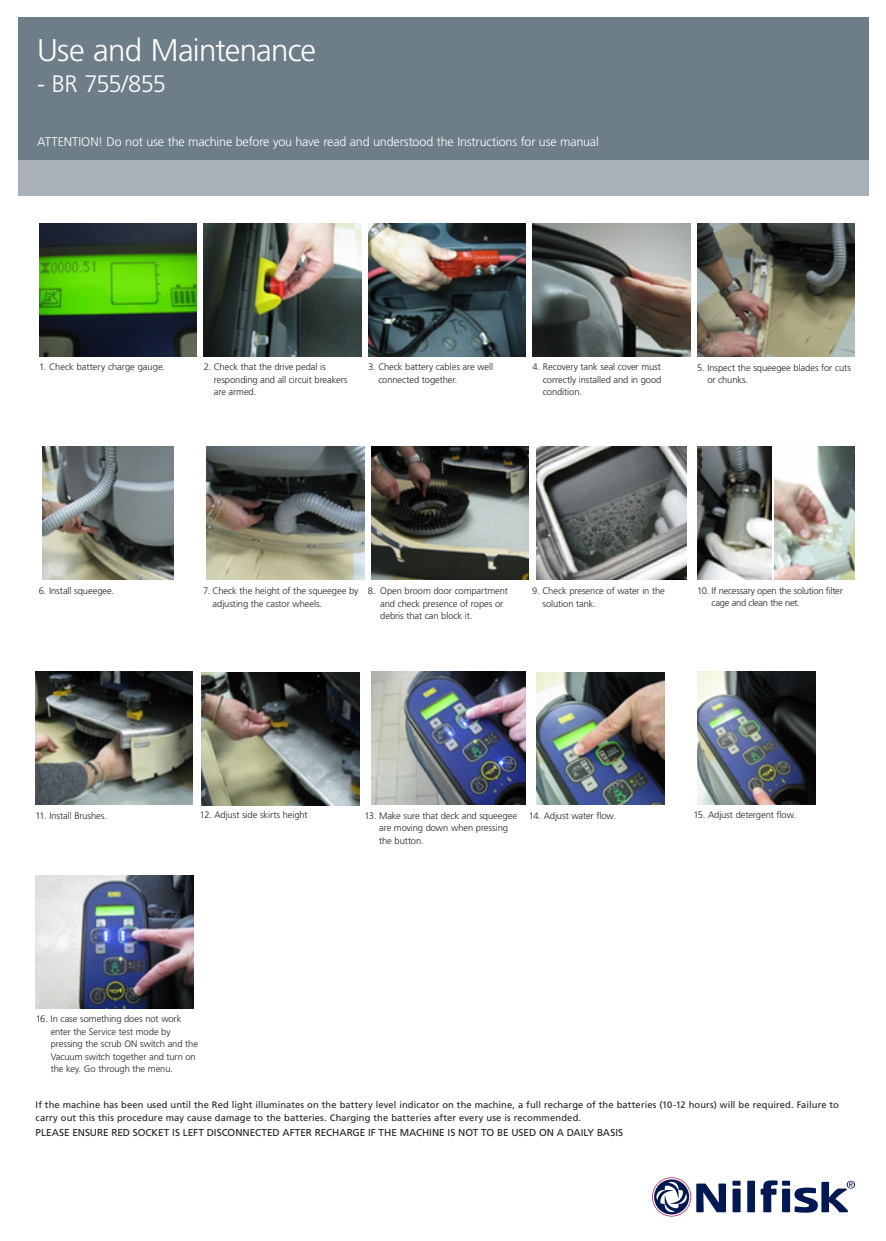
<style>
.page{position:relative;width:886px;height:1241px;background:#fff}
.page>*{position:absolute;margin:0;border:0;box-sizing:border-box;transform-origin:0 0}
.t1{font:300 31.25px "Frutiger LT Std";letter-spacing:-.025em;color:#fff}
.t2{font:300 23.75px "Frutiger LT Std";letter-spacing:-.045em;color:#fff}
.N_Body_text_15_20{font:300 12.5px "Frutiger LT Std";letter-spacing:-.015em;color:#fff}
.N_Body_text_15_20-2{font:10px "Frutiger LT Std";letter-spacing:-.005em;color:#231f20}
.N_Body_text_15_20-3{font:300 9.38px/12.5px "Frutiger LT Std";letter-spacing:-.01em;color:#231f20}
.N_Body_text_15_20-4{font:9.38px/12.5px "Frutiger LT Std";letter-spacing:.01em;color:#231f20}
.N_Body_text_15_20-5{font:300 9.38px/12.5px "Frutiger LT Std";letter-spacing:-.03em;color:#231f20}
</style>
<div class="page">
<div style="left:18px;top:18px;width:850px;height:142px;background:#6e7e89"></div>
<div style="left:18px;top:160px;width:850px;height:36px;background:#a8b1b8"></div>
<div style="left:747px;top:1180px;width:8px;height:31px;background:#001954"></div>
<div style="left:732px;top:1188px;width:8px;height:23px;background:#001954"></div>
<div style="left:782px;top:1188px;width:8px;height:23px;background:#001954"></div>
<div style="left:732px;top:1180px;width:8px;height:5px;background:#001954"></div>
<div style="left:782px;top:1180px;width:8px;height:5px;background:#001954"></div>
<svg style="left:760px;top:1180px;width:17px;height:31px"></svg>
<svg style="left:652px;top:1177px;width:74px;height:39px"></svg>
<svg style="left:794px;top:1180px;width:61px;height:32px"></svg>
<img style="left:697px;top:671px;width:118px;height:133px">
<img style="left:537px;top:672px;width:128px;height:132px">
<img style="left:371px;top:671px;width:154px;height:133px">
<img style="left:43px;top:446px;width:131px;height:133px">
<img style="left:207px;top:446px;width:157px;height:133px">
<img style="left:371px;top:446px;width:158px;height:133px">
<img style="left:39px;top:223px;width:158px;height:133px">
<img style="left:204px;top:223px;width:157px;height:133px">
<img style="left:368px;top:224px;width:157px;height:132px">
<img style="left:532px;top:223px;width:158px;height:133px">
<img style="left:697px;top:223px;width:157px;height:133px">
<img style="left:36px;top:671px;width:157px;height:133px">
<img style="left:202px;top:672px;width:157px;height:133px">
<img style="left:36px;top:875px;width:157px;height:132px">
<img style="left:536px;top:446px;width:150px;height:133px">
<img style="left:774px;top:447px;width:80px;height:132px">
<img style="left:697px;top:447px;width:75px;height:133px">
<p class="t1" style="left:37px;top:32px;width:281px">Use and Maintenance</p>
<p class="t2" style="left:37px;top:70px;width:130px">- BR 755/855</p>
<p class="N_Body_text_15_20" style="left:37px;top:134px;width:563px">ATTENTION! Do not use the machine before you have read and understood the Instructions for use manual</p>
<p class="N_Body_text_15_20-3" style="left:39px;top:361px;width:127px">1. Check battery charge gauge.</p>
<p class="N_Body_text_15_20-3" style="left:378px;top:361px;width:116px;text-indent:-10px">3. Check battery cables are well connected together.</p>
<p class="N_Body_text_15_20-3" style="left:543px;top:361px;width:120px;text-align:justify;text-indent:-10px">4. Recovery tank seal cover must correctly installed and in good condition.</p>
<p class="N_Body_text_15_20-3" style="left:214px;top:361px;width:135px;text-indent:-10px">2. Check that the drive pedal is responding and all circuit breakers are armed.</p>
<p class="N_Body_text_15_20-3" style="left:707px;top:361px;width:145px;text-indent:-10px">5. Inspect the squeegee blades for cuts or chunks.</p>
<p class="N_Body_text_15_20-3" style="left:39px;top:584px;width:77px">6. Install squeegee.</p>
<p class="N_Body_text_15_20-3" style="left:380px;top:584px;width:129px;text-indent:-12px">8. Open broom door compartment and check presence of ropes or debris that can block it.</p>
<p class="N_Body_text_15_20-3" style="left:542px;top:584px;width:124px;text-indent:-10px">9. Check presence of water in the solution tank.</p>
<p class="N_Body_text_15_20-5" style="left:711px;top:584px;width:133px;text-indent:-14px">10. If necessary open the solution filter cage and clean the net.</p>
<p class="N_Body_text_15_20-3" style="left:213px;top:584px;width:147px;text-indent:-9px">7. Check the height of the squeegee by adjusting the castor wheels.</p>
<p class="N_Body_text_15_20-3" style="left:35px;top:809px;width:73px">11. Install Brushes.</p>
<p class="N_Body_text_15_20-3" style="left:200px;top:808px;width:109px">12. Adjust side skirts height</p>
<p class="N_Body_text_15_20-3" style="left:529px;top:809px;width:89px">14. Adjust water flow.</p>
<p class="N_Body_text_15_20-3" style="left:693px;top:808px;width:104px">15. Adjust detergent flow.</p>
<p class="N_Body_text_15_20-3" style="left:379px;top:809px;width:139px;text-indent:-15px">13. Make sure that deck and squeegee are moving down when pressing the button.</p>
<p class="N_Body_text_15_20-3" style="left:51px;top:1012px;width:149px;text-indent:-15px">16. In case something does not work enter the Service test mode by pressing the scrub ON switch and the<br>Vacuum switch together and turn on the key. Go through the menu.</p>
<p class="N_Body_text_15_20-4" style="left:36px;top:1098px;width:805px">If the machine has been used until the Red light illuminates on the battery level indicator on the machine, a full recharge of the batteries (10-12 hours) will be required. Failure to carry out this this procedure may cause damage to the batteries. Charging the batteries after every use is recommended.</p>
<p class="N_Body_text_15_20-2" style="left:36px;top:1126px;width:589px">PLEASE ENSURE RED SOCKET IS LEFT DISCONNECTED AFTER RECHARGE IF THE MACHINE IS NOT TO BE USED ON A DAILY BASIS</p>
</div>
